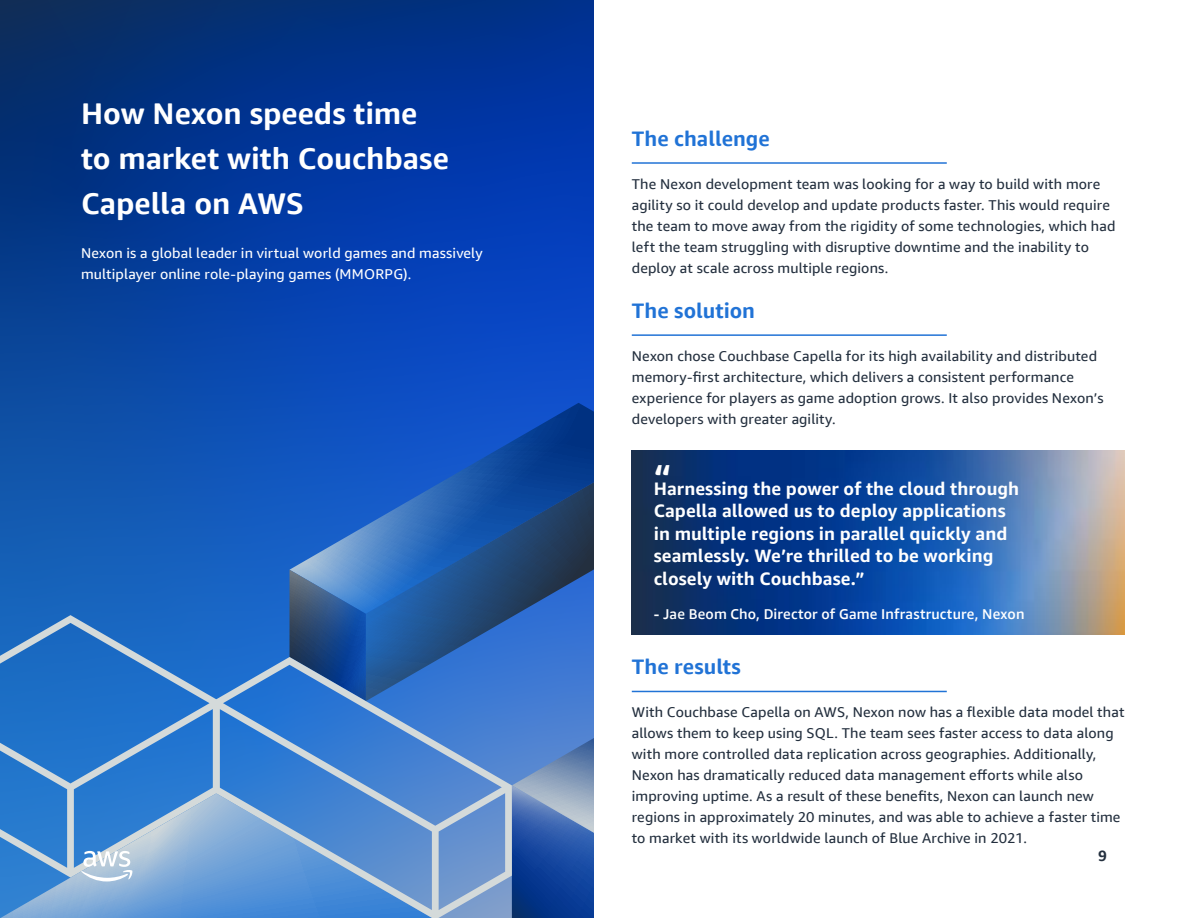
<style>
.page{position:relative;width:1188px;height:918px;background:#fff}
.page>*{position:absolute;margin:0;border:0;box-sizing:border-box;transform-origin:0 0}
.page_header{font:700 34.5px "Amazon Ember";color:#fff}
.page_head{font:700 30px/45px "Amazon Ember Display";color:#fff}
.t1{font:700 21px "Amazon Ember Display";color:#2173d6}
.page_header-2{font:700 18px/22.5px "Amazon Ember";color:#fff}
.t2{font:700 15px "Amazon Ember Display";color:#232f3e}
.Body_Copy{font:14.25px/21px "Amazon Ember Display";letter-spacing:.01em;color:#232f3e}
.t3{font:14.25px/21px "Amazon Ember Display";letter-spacing:.01em;color:#fff}
.page_header-3{font:500 14.25px "Amazon Ember";letter-spacing:.01em;color:#fff}
</style>
<div class="page">
<svg style="left:0;top:0;width:594px;height:738px;background:#0842a2"></svg>
<svg style="left:0;top:878px;width:213px;height:40px;background:#6ca0d7"></svg>
<svg style="left:512px;top:738px;width:82px;height:180px;background:#4169ac"></svg>
<svg style="left:290px;top:403px;width:304px;height:167px;background:#1554ba"></svg>
<svg style="left:290px;top:570px;width:76px;height:87px;background:#386197"></svg>
<svg style="left:366px;top:482px;width:228px;height:219px;background:#275ca4"></svg>
<svg style="left:0;top:615px;width:220px;height:263px;background:#3c82cc"></svg>
<svg style="left:213px;top:657px;width:299px;height:261px;background:#548bd0"></svg>
<svg style="left:81px;top:851px;width:52px;height:30px"></svg>
<hr style="left:632px;top:162px;width:315px;height:2px;background:#2173d6">
<hr style="left:632px;top:334px;width:315px;height:2px;background:#2173d6">
<hr style="left:632px;top:691px;width:315px;height:1px;background:#2173d6">
<img style="left:632px;top:451px;width:493px;height:184px">
<p class="page_head" style="left:81px;top:91px;width:370px">How Nexon speeds time to market with Couchbase<br>Capella on AWS</p>
<p class="t3" style="left:81px;top:242px;width:403px">Nexon is a global leader in virtual world games and massively multiplayer online role-playing games (MMORPG).</p>
<p class="t1" style="left:632px;top:125px;width:139px">The challenge</p>
<p class="Body_Copy" style="left:632px;top:174px;width:485px">The Nexon development team was looking for a way to build with more agility so it could develop and update products faster. This would require the team to move away from the rigidity of some technologies, which had left the team struggling with disruptive downtime and the inability to deploy at scale across multiple regions.</p>
<p class="t1" style="left:632px;top:297px;width:125px">The solution</p>
<p class="Body_Copy" style="left:632px;top:346px;width:473px">Nexon chose Couchbase Capella for its high availability and distributed memory-first architecture, which delivers a consistent performance experience for players as game adoption grows. It also provides Nexon’s developers with greater agility.</p>
<p class="page_header" style="left:654px;top:453px;width:19px">“</p>
<p class="page_header-2" style="left:654px;top:477px;width:367px">Harnessing the power of the cloud through Capella allowed us to deploy applications in multiple regions in parallel quickly and seamlessly. We’re thrilled to be working closely with Couchbase.”</p>
<p class="page_header-3" style="left:654px;top:605px;width:372px">- Jae Beom Cho, Director of Game Infrastructure, Nexon</p>
<p class="t1" style="left:632px;top:654px;width:111px">The results</p>
<p class="Body_Copy" style="left:632px;top:702px;width:494px">With Couchbase Capella on AWS, Nexon now has a flexible data model that allows them to keep using SQL. The team sees faster access to data along with more controlled data replication across geographies. Additionally, Nexon has dramatically reduced data management efforts while also improving uptime. As a result of these benefits, Nexon can launch new regions in approximately 20 minutes, and was able to achieve a faster time to market with its worldwide launch of Blue Archive in 2021.</p>
<p class="t2" style="left:1098px;top:847px;width:10px">9</p>
</div>
